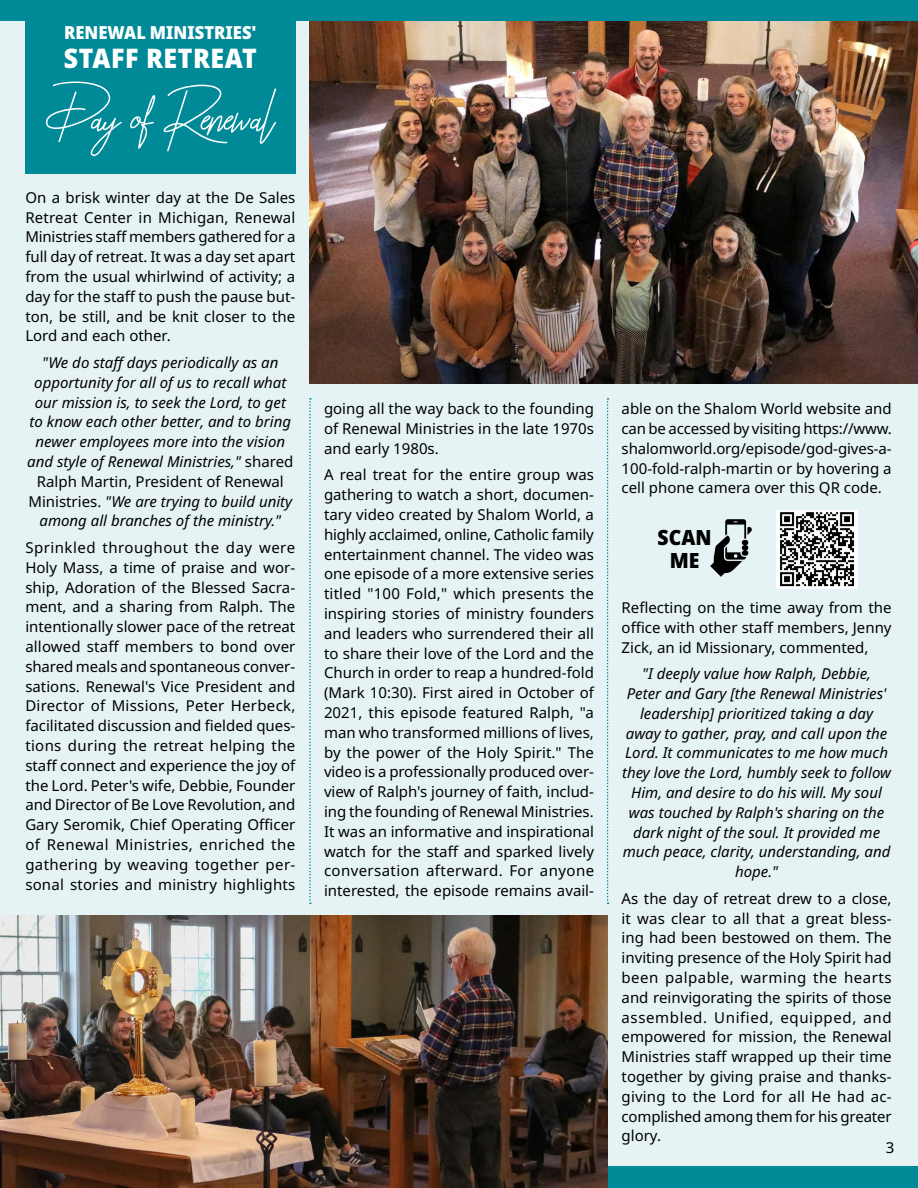
<style>
.page{position:relative;width:918px;height:1188px;background:#e6f3f4}
.page>*{position:absolute;margin:0;border:0;box-sizing:border-box;transform-origin:0 0}
.t1{font:60px "Rhesmanisa";color:#fff}
.t2{font:900 semi-condensed 27px "Noto Sans";letter-spacing:.02em;color:#fff}
.t3{font:900 semi-condensed 21px/22.5px "Noto Sans";color:#000;text-align:center}
.t4{font:900 semi-condensed 18px "Noto Sans";color:#fff}
.t5{font:15px/19.8px "Noto Sans";color:#000;text-align:justify}
.t6{font:italic 15px/19.8px "Noto Sans";color:#000;text-align:center}
.s1{font-style:normal}
</style>
<div class="page">
<div style="left:25px;top:0;width:270px;height:173px;background:#008996"></div>
<img style="left:309px;top:20px;width:609px;height:363px">
<div style="left:0;top:0;width:918px;height:20px;background:#008996"></div>
<div style="left:0;top:1167px;width:918px;height:21px;background:#008996"></div>
<img style="left:710px;top:519px;width:42px;height:58px">
<svg style="left:309px;top:398px;width:2px;height:506px"></svg>
<svg style="left:607px;top:398px;width:2px;height:506px"></svg>
<img style="left:0;top:915px;width:608px;height:273px">
<img style="left:776px;top:510px;width:81px;height:79px">
<p class="t4" style="left:64px;top:19px;width:194px">RENEWAL MINISTRIES'</p>
<h2 class="t2" style="left:64px;top:38px;width:194px">STAFF RETREAT</h2>
<h1 class="t1" style="left:46px;top:79px;width:230px">Day of Renewal</h1>
<p class="t5" style="left:25px;top:188px;width:272px">On a brisk winter day at the De Sales Retreat Center in Michigan, Renewal Ministries staff members gathered for a full day of retreat. It was a day set apart from the usual whirlwind of activity; a day for the staff to push the pause but&shy;ton, be still, and be knit closer to the Lord and each other.</p>
<p class="t6" style="left:27px;top:353px;width:268px">"We do staff days periodically as an opportunity for all of us to recall what our mission is, to seek the Lord, to get to know each other better, and to bring newer employees more into the vision and style of Renewal Ministries," <span class="s1">shared Ralph Martin, President of Renewal Ministries.</span> "We are trying to build unity among all branches of the ministry."</p>
<p class="t5" style="left:25px;top:538px;width:272px">Sprinkled throughout the day were Holy Mass, a time of praise and wor&shy;ship, Adoration of the Blessed Sacra&shy;ment, and a sharing from Ralph. The intentionally slower pace of the retreat allowed staff members to bond over shared meals and spontaneous conver&shy;sations. Renewal's Vice President and Director of Missions, Peter Herbeck, facilitated discussion and fielded ques&shy;tions during the retreat helping the staff connect and experience the joy of the Lord. Peter's wife, Debbie, Founder and Director of Be Love Revolution, and Gary Seromik, Chief Operating Officer of Renewal Ministries, enriched the gathering by weaving together per&shy;sonal stories and ministry highlights</p>
<p class="t5" style="left:324px;top:399px;width:271px">going all the way back to the founding of Renewal Ministries in the late 1970s and early 1980s.</p>
<p class="t5" style="left:324px;top:465px;width:272px">A real treat for the entire group was gathering to watch a short, documen&shy;tary video created by Shalom World, a highly acclaimed, online, Catholic family entertainment channel. The video was one episode of a more extensive series titled "100 Fold," which presents the inspiring stories of ministry founders and leaders who surrendered their all to share their love of the Lord and the Church in order to reap a hundred-fold (Mark 10:30). First aired in October of 2021, this episode featured Ralph, "a man who transformed millions of lives, by the power of the Holy Spirit." The video is a professionally produced over&shy;view of Ralph's journey of faith, includ&shy;ing the founding of Renewal Ministries.<br>It was an informative and inspirational watch for the staff and sparked lively conversation afterward. For anyone interested, the episode remains avail-</p>
<p class="t5" style="left:622px;top:399px;width:272px">able on the Shalom World website and can be accessed by visiting https://www. shalomworld.org/episode/god-gives-a-100-fold-ralph-martin or by hovering a cell phone camera over this QR code.</p>
<h3 class="t3" style="left:658px;top:526px;width:55px">SCAN<br>ME</h3>
<p class="t5" style="left:622px;top:598px;width:271px">Reflecting on the time away from the office with other staff members, Jenny Zick, an id Missionary, commented,</p>
<p class="t6" style="left:622px;top:664px;width:270px">"I deeply value how Ralph, Debbie,<br>Peter and Gary [the Renewal Ministries' leadership] prioritized taking a day away to gather, pray, and call upon the Lord. It communicates to me how much they love the Lord, humbly seek to follow Him, and desire to do his will. My soul was touched by Ralph's sharing on the dark night of the soul. It provided me much peace, clarity, understanding, and hope."</p>
<p class="t5" style="left:622px;top:889px;width:272px">As the day of retreat drew to a close, it was clear to all that a great bless&shy;ing had been bestowed on them. The inviting presence of the Holy Spirit had been palpable, warming the hearts and reinvigorating the spirits of those assembled. Unified, equipped, and empowered for mission, the Renewal Ministries staff wrapped up their time together by giving praise and thanks&shy;giving to the Lord for all He had ac&shy;complished among them for his greater glory.</p>
<p class="t5" style="left:886px;top:1138px;width:10px">3</p>
</div>
